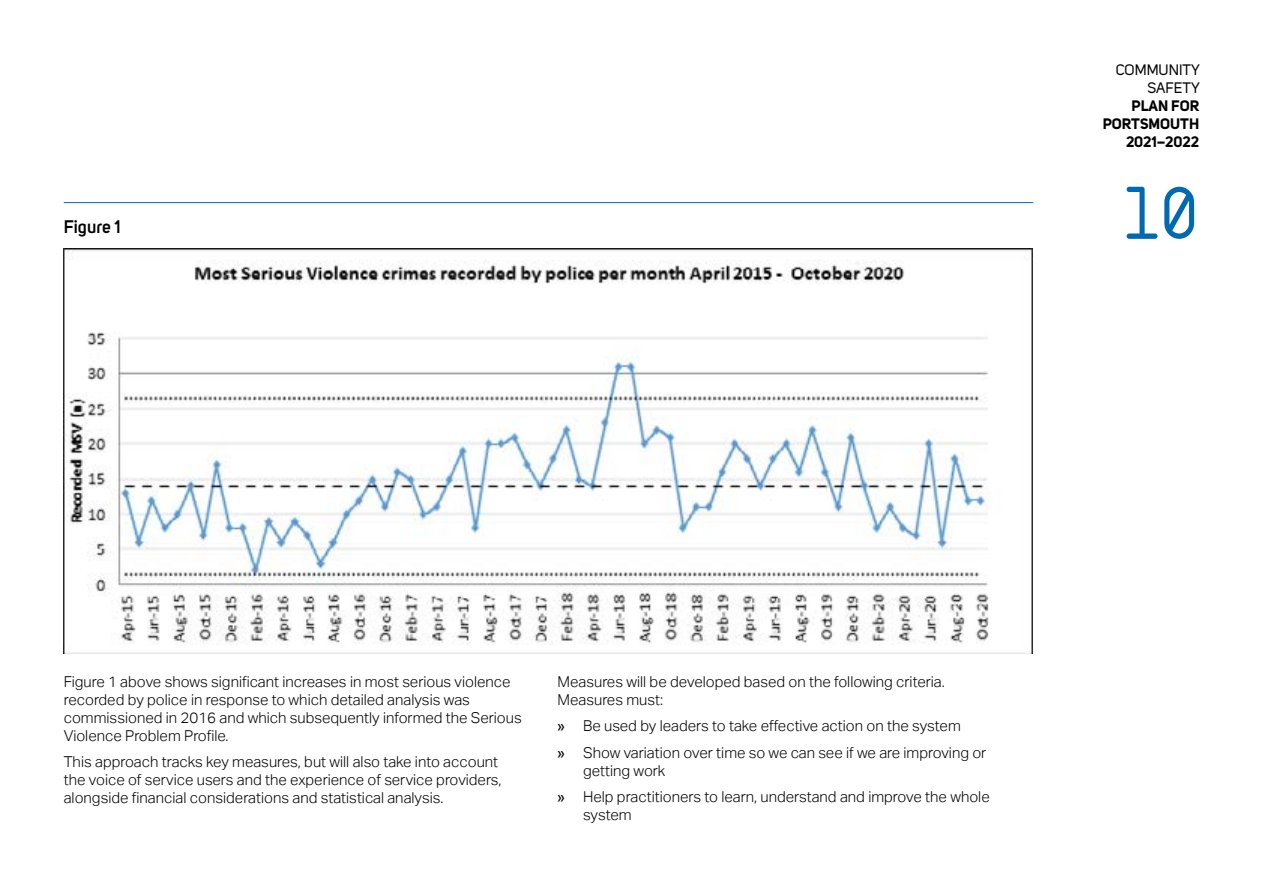
<style>
.page{position:relative;width:1263px;height:893px;background:#fff}
.page>*{position:absolute;margin:0;border:0;box-sizing:border-box;transform-origin:0 0}
.t1{font:70.5px "AHAMONO";color:#0069b4}
.t2{font:600 18px "Uni Sans";color:#000}
.t3{font:300 15px/18px "Aktiv Grotesk";color:#000}
.t4{font:700 15px/18px "Uni Sans";color:#000;text-align:right}
.t5{font:15px/18px "Uni Sans";color:#000;text-align:right}
.s1{font-weight:400}
</style>
<div class="page">
<img style="left:64px;top:249px;width:968px;height:404px">
<hr style="left:64px;top:202px;width:969px;height:1px;background:#0069b4">
<p class="t2" style="left:64px;top:216px;width:58px">Figure 1</p>
<p class="t5" style="left:1116px;top:61px;width:85px">COMMUNITY<br>SAFETY</p>
<p class="t4" style="left:1103px;top:97px;width:98px">PLAN FOR<br>PORTSMOUTH<br>2021–2022</p>
<h1 class="t1" style="left:1122px;top:150px;width:79px">10</h1>
<p class="t3" style="left:64px;top:672px;width:459px">Figure 1 above shows significant increases in most serious violence recorded by police in response to which detailed analysis was commissioned in 2016 and which subsequently informed the Serious Violence Problem Profile.</p>
<p class="t3" style="left:64px;top:753px;width:439px">This approach tracks key measures, but will also take into account the voice of service users and the experience of service providers, alongside financial considerations and statistical analysis.</p>
<p class="t3" style="left:558px;top:672px;width:389px">Measures will be developed based on the following criteria.<br>Measures must:</p>
<p class="t3" style="left:558px;top:717px;width:405px"><span class="s1">»</span> Be used by leaders to take effective action on the system</p>
<p class="t3" style="left:583px;top:743px;width:405px;text-indent:-26px"><span class="s1">»</span> Show variation over time so we can see if we are improving or getting work</p>
<p class="t3" style="left:583px;top:788px;width:408px;text-indent:-26px"><span class="s1">»</span> Help practitioners to learn, understand and improve the whole system</p>
</div>
